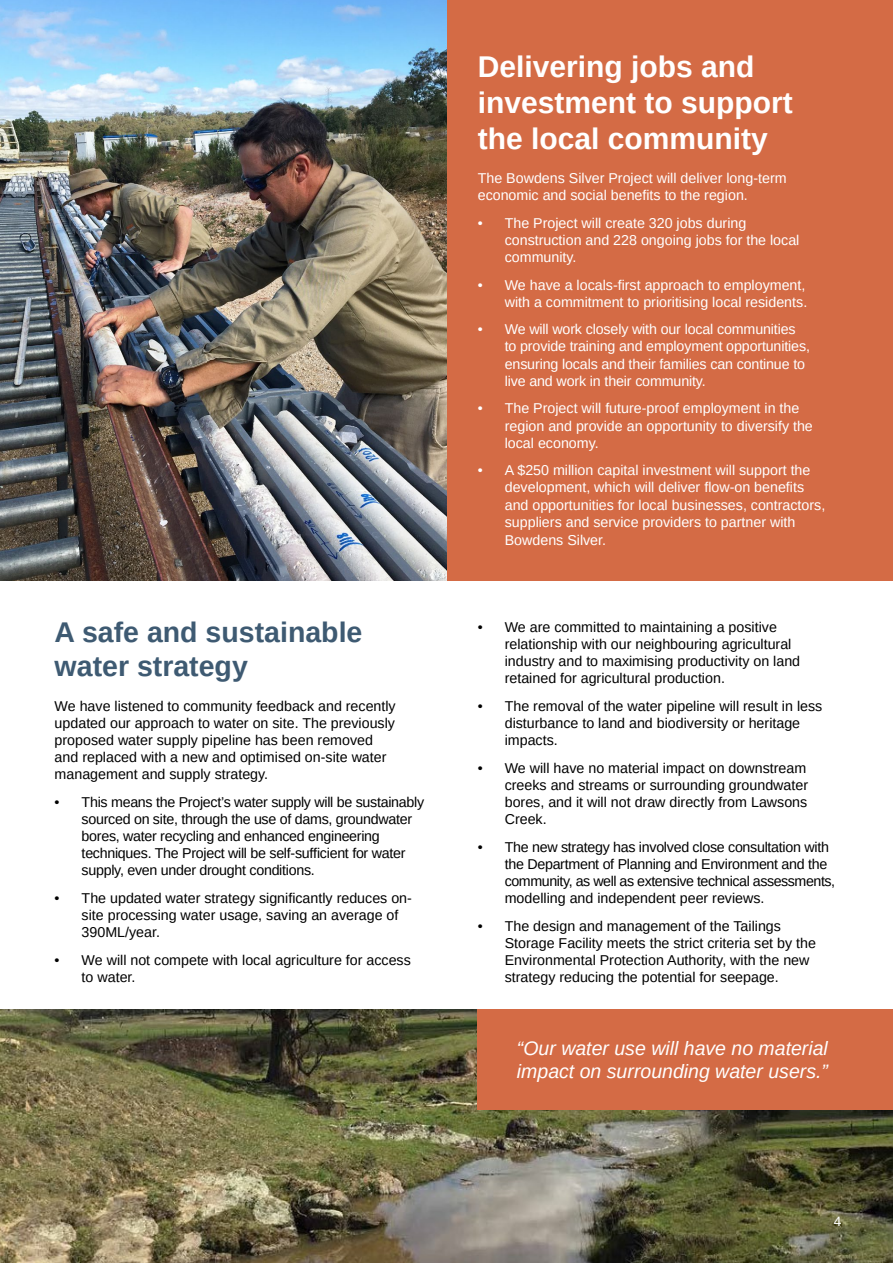
<style>
.page{position:relative;width:893px;height:1263px;background:#fff}
.page>*{position:absolute;margin:0;border:0;box-sizing:border-box;transform-origin:0 0}
.t1{font:700 30px/36px "Arimo";color:#fff}
.t2{font:700 28.5px/34.2px "Arimo";color:#3e5a72}
.t3{font:italic 19.5px/23.4px "Arimo";color:#fff}
.t4{font:14.25px/17.1px "Arimo";color:#000}
.t5{font:14.25px/17.1px "Arimo";color:#fff}
.t6{font:14.25px/17.1px "Arimo";letter-spacing:-.02em;color:#000}
.t7{font:13.5px "Arimo";color:#fff}
</style>
<div class="page">
<img style="left:0;top:1010px;width:893px;height:253px">
<div style="left:478px;top:1009px;width:415px;height:101px;background:#d46b45"></div>
<div style="left:402px;top:0;width:491px;height:580px;background:#d46b45"></div>
<img style="left:0;top:0;width:446px;height:580px">
<h2 class="t2" style="left:55px;top:616px;width:309px">A safe and sustainable water strategy</h2>
<p class="t4" style="left:55px;top:697px;width:343px">We have listened to community feedback and recently updated our approach to water on site. The previously proposed water supply pipeline has been removed and replaced with a new and optimised on-site water management and supply strategy.</p>
<p class="t6" style="left:82px;top:793px;width:344px;text-indent:-27px">• This means the Project’s water supply will be sustainably sourced on site, through the use of dams, groundwater bores, water recycling and enhanced engineering techniques. The Project will be self-sufficient for water supply, even under drought conditions.</p>
<p class="t4" style="left:82px;top:889px;width:332px;text-indent:-27px">• The updated water strategy significantly reduces on&shy;site processing water usage, saving an average of<br>390ML/year.</p>
<p class="t4" style="left:82px;top:951px;width:331px;text-indent:-27px">• We will not compete with local agriculture for access to water.</p>
<h1 class="t1" style="left:478px;top:49px;width:317px">Delivering jobs and investment to support the local community</h1>
<p class="t5" style="left:478px;top:169px;width:310px">The Bowdens Silver Project will deliver long-term economic and social benefits to the region.</p>
<p class="t5" style="left:505px;top:214px;width:296px;text-indent:-27px">• The Project will create 320 jobs during construction and 228 ongoing jobs for the local community.</p>
<p class="t5" style="left:478px;top:276px;width:331px;text-align:right">• We have a locals-first approach to employment, with a commitment to prioritising local residents.</p>
<p class="t5" style="left:505px;top:321px;width:307px;text-indent:-27px">• We will work closely with our local communities to provide training and employment opportunities, ensuring locals and their families can continue to live and work in their community.</p>
<p class="t5" style="left:505px;top:400px;width:310px;text-indent:-27px">• The Project will future-proof employment in the region and provide an opportunity to diversify the local economy.</p>
<p class="t5" style="left:505px;top:462px;width:322px;text-indent:-27px">• A $250 million capital investment will support the development, which will deliver flow-on benefits and opportunities for local businesses, contractors, suppliers and service providers to partner with Bowdens Silver.</p>
<p class="t4" style="left:505px;top:618px;width:297px;text-indent:-27px">• We are committed to maintaining a positive relationship with our neighbouring agricultural industry and to maximising productivity on land retained for agricultural production.</p>
<p class="t4" style="left:505px;top:697px;width:319px;text-indent:-27px">• The removal of the water pipeline will result in less disturbance to land and biodiversity or heritage impacts.</p>
<p class="t4" style="left:505px;top:759px;width:305px;text-indent:-27px">• We will have no material impact on downstream creeks and streams or surrounding groundwater bores, and it will not draw directly from Lawsons Creek.</p>
<p class="t6" style="left:505px;top:838px;width:332px;text-indent:-27px">• The new strategy has involved close consultation with the Department of Planning and Environment and the community, as well as extensive technical assessments, modelling and independent peer reviews.</p>
<p class="t4" style="left:505px;top:917px;width:313px;text-indent:-27px">• The design and management of the Tailings Storage Facility meets the strict criteria set by the Environmental Protection Authority, with the new strategy reducing the potential for seepage.</p>
<h3 class="t3" style="left:517px;top:1036px;width:313px">“Our water use will have no material impact on surrounding water users.”</h3>
<p class="t7" style="left:834px;top:1212px;width:9px">4</p>
</div>
